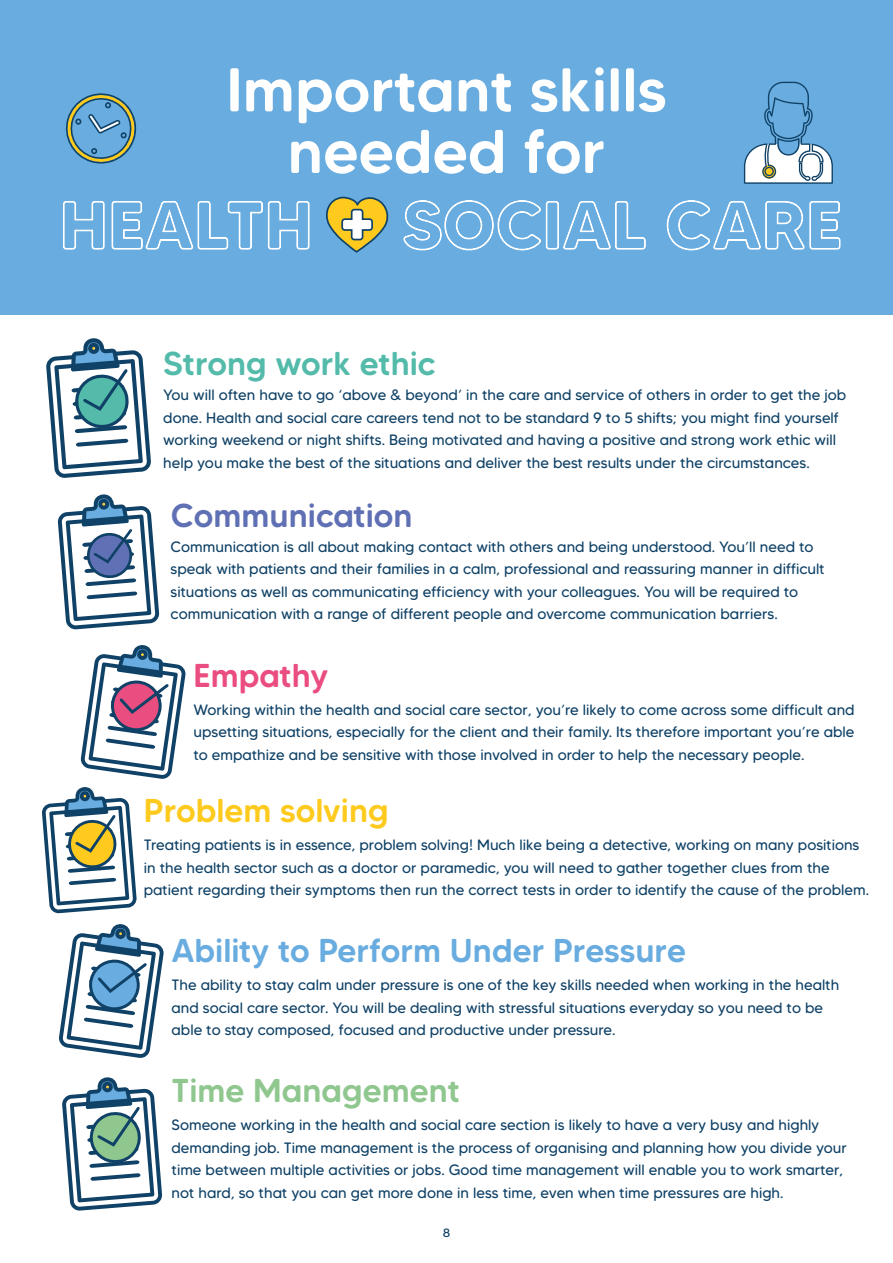
<style>
.page{position:relative;width:893px;height:1263px;background:#fff}
.page>*{position:absolute;margin:0;border:0;box-sizing:border-box;transform-origin:0 0}
.t1{font:500 61.65px/61.7px "MADE Tommy Soft";color:#fff;text-align:center}
.t2{font:500 33px "MADE Tommy Soft";color:#69acdf}
.t3{font:500 33px "MADE Tommy Soft";color:#54bbab}
.t4{font:500 33px "MADE Tommy Soft";color:#feca1d}
.t5{font:500 33px "MADE Tommy Soft";color:#8fc78f}
.t6{font:500 33px "MADE Tommy Soft";color:#6070b4}
.t7{font:500 33px "MADE Tommy Soft";color:#ea4d7f}
.t8{font:15px/22.5px "MADE Tommy Soft";color:#104267}
.t9{font:12px "MADE Tommy Soft";color:#104267;scale:1.06 1}
</style>
<div class="page">
<div style="left:0;top:0;width:893px;height:315px;background:#69acdf"></div>
<svg style="left:63px;top:201px;width:42px;height:49px"></svg>
<svg style="left:111px;top:201px;width:199px;height:49px"></svg>
<svg style="left:403px;top:200px;width:243px;height:51px"></svg>
<svg style="left:666px;top:200px;width:175px;height:51px"></svg>
<svg style="left:326px;top:196px;width:63px;height:56px"></svg>
<svg style="left:57px;top:494px;width:102px;height:136px"></svg>
<svg style="left:46px;top:338px;width:105px;height:140px"></svg>
<svg style="left:42px;top:787px;width:95px;height:126px"></svg>
<svg style="left:62px;top:1077px;width:100px;height:134px"></svg>
<svg style="left:80px;top:645px;width:106px;height:134px"></svg>
<svg style="left:59px;top:924px;width:105px;height:134px"></svg>
<svg style="left:744px;top:82px;width:89px;height:102px"></svg>
<svg style="left:65px;top:93px;width:72px;height:71px"></svg>
<h1 class="t1" style="left:226px;top:58px;width:442px">Important skills needed for</h1>
<h2 class="t3" style="left:163px;top:343px;width:274px">Strong work ethic</h2>
<p class="t8" style="left:163px;top:383px;width:684px">You will often have to go ‘above &amp; beyond’ in the care and service of others in order to get the job done. Health and social care careers tend not to be standard 9 to 5 shifts; you might find yourself working weekend or night shifts. Being motivated and having a positive and strong work ethic will help you make the best of the situations and deliver the best results under the circumstances.</p>
<h2 class="t6" style="left:171px;top:495px;width:243px">Communication</h2>
<p class="t8" style="left:171px;top:535px;width:655px">Communication is all about making contact with others and being understood. You’ll need to speak with patients and their families in a calm, professional and reassuring manner in difficult situations as well as communicating efficiency with your colleagues. You will be required to communication with a range of different people and overcome communication barriers.</p>
<h2 class="t7" style="left:194px;top:655px;width:137px">Empathy</h2>
<p class="t8" style="left:194px;top:698px;width:663px;text-align:justify">Working within the health and social care sector, you’re likely to come across some difficult and upsetting situations, especially for the client and their family. Its therefore important you’re able to empathize and be sensitive with those involved in order to help the necessary people.</p>
<h2 class="t4" style="left:144px;top:790px;width:246px">Problem solving</h2>
<p class="t8" style="left:144px;top:833px;width:727px">Treating patients is in essence, problem solving! Much like being a detective, working on many positions in the health sector such as a doctor or paramedic, you will need to gather together clues from the patient regarding their symptoms then run the correct tests in order to identify the cause of the problem.</p>
<h2 class="t2" style="left:171px;top:930px;width:516px">Ability to Perform Under Pressure</h2>
<p class="t8" style="left:171px;top:973px;width:669px">The ability to stay calm under pressure is one of the key skills needed when working in the health and social care sector. You will be dealing with stressful situations everyday so you need to be able to stay composed, focused and productive under pressure.</p>
<h2 class="t5" style="left:171px;top:1070px;width:290px">Time Management</h2>
<p class="t8" style="left:171px;top:1113px;width:677px">Someone working in the health and social care section is likely to have a very busy and highly demanding job. Time management is the process of organising and planning how you divide your time between multiple activities or jobs. Good time management will enable you to work smarter, not hard, so that you can get more done in less time, even when time pressures are high.</p>
<p class="t9" style="left:443px;top:1226px;width:9px">8</p>
</div>
